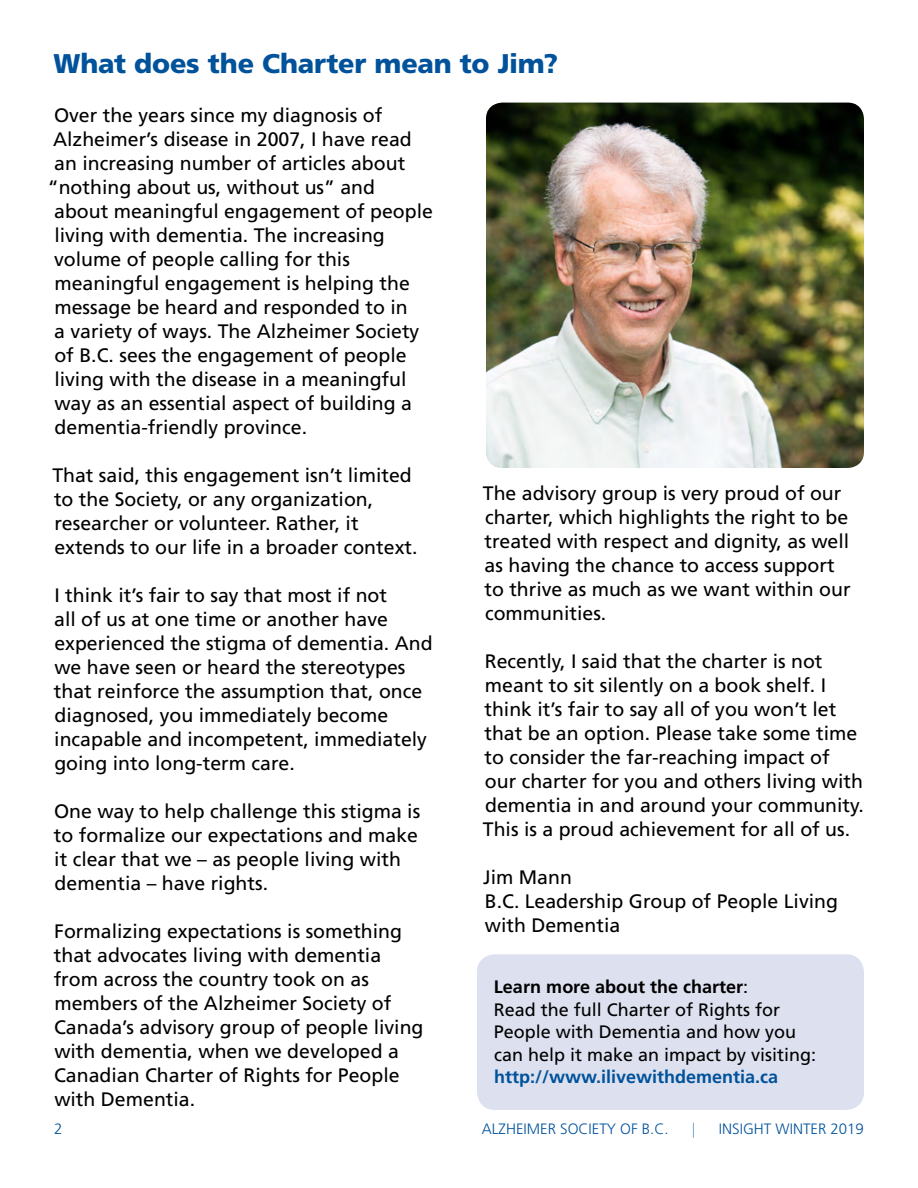
<style>
.page{position:relative;width:918px;height:1188px;background:#fff}
.page>*{position:absolute;margin:0;border:0;box-sizing:border-box;transform-origin:0 0}
.t1{font:900 27px "Frutiger LT Std";letter-spacing:-.005em;color:#00529b}
.t2{font:19.5px/24px "Frutiger LT Std";color:#000}
.t3{font:18px/22.5px "Frutiger LT Std";color:#000}
.t4{font:700 18px "Frutiger LT Std";color:#00529b}
.t5{font:300 15px "Frutiger LT Std";color:#00529b}
.t6{font:300 15px "Frutiger LT Std";color:#00529b;scale:.5 1}
.s1{font-weight:700}
</style>
<div class="page">
<div style="left:477px;top:954px;width:387px;height:156px;background:#dde0ef;border-radius:18px"></div>
<img style="left:486px;top:103px;width:378px;height:365px">
<h1 class="t1" style="left:53px;top:47px;width:506px">What does the Charter mean to Jim?</h1>
<p class="t2" style="left:54px;top:103px;width:330px">Over the years since my diagnosis of</p>
<p class="t2" style="left:53px;top:127px;width:360px">Alzheimer’s disease in 2007, I have read</p>
<p class="t2" style="left:54px;top:151px;width:353px">an increasing number of articles about</p>
<p class="t2" style="left:48px;top:175px;width:329px">“nothing about us, without us” and</p>
<p class="t2" style="left:54px;top:199px;width:380px">about meaningful engagement of people</p>
<p class="t2" style="left:54px;top:223px;width:332px">living with dementia. The increasing</p>
<p class="t2" style="left:54px;top:247px;width:297px">volume of people calling for this</p>
<p class="t2" style="left:54px;top:271px;width:357px">meaningful engagement is helping the</p>
<p class="t2" style="left:54px;top:295px;width:355px">message be heard and responded to in</p>
<p class="t2" style="left:54px;top:319px;width:367px">a variety of ways. The Alzheimer Society</p>
<p class="t2" style="left:54px;top:343px;width:354px">of B.C. sees the engagement of people</p>
<p class="t2" style="left:54px;top:367px;width:354px">living with the disease in a meaningful</p>
<p class="t2" style="left:54px;top:391px;width:359px">way as an essential aspect of building a</p>
<p class="t2" style="left:55px;top:415px;width:254px">dementia-friendly province.</p>
<p class="t2" style="left:52px;top:463px;width:367px">That said, this engagement isn’t limited to the Society, or any organization, researcher or volunteer. Rather, it extends to our life in a broader context.</p>
<p class="t2" style="left:54px;top:583px;width:380px">I think it’s fair to say that most if not<br>all of us at one time or another have experienced the stigma of dementia. And we have seen or heard the stereotypes that reinforce the assumption that, once diagnosed, you immediately become incapable and incompetent, immediately going into long-term care.</p>
<p class="t2" style="left:54px;top:799px;width:368px">One way to help challenge this stigma is to formalize our expectations and make it clear that we – as people living with dementia – have rights.</p>
<p class="t2" style="left:54px;top:919px;width:371px">Formalizing expectations is something that advocates living with dementia from across the country took on as members of the Alzheimer Society of Canada’s advisory group of people living with dementia, when we developed a Canadian Charter of Rights for People with Dementia.</p>
<p class="t2" style="left:483px;top:481px;width:369px">The advisory group is very proud of our charter, which highlights the right to be treated with respect and dignity, as well as having the chance to access support to thrive as much as we want within our communities.</p>
<p class="t2" style="left:483px;top:649px;width:383px">Recently, I said that the charter is not meant to sit silently on a book shelf. I think it’s fair to say all of you won’t let that be an option. Please take some time to consider the far-reaching impact of our charter for you and others living with dementia in and around your community.<br>This is a proud achievement for all of us.</p>
<p class="t2" style="left:483px;top:865px;width:356px">Jim Mann<br>B.C. Leadership Group of People Living with Dementia</p>
<p class="t3" style="left:494px;top:976px;width:324px"><span class="s1">Learn more about the charter</span>:<br>Read the full Charter of Rights for People with Dementia and how you can help it make an impact by visiting:</p>
<p class="t4" style="left:494px;top:1066px;width:286px">http://www.ilivewithdementia.ca</p>
<p class="t5" style="left:54px;top:1120px;width:10px">2</p>
<p class="t5" style="left:482px;top:1120px;width:188px">ALZHEIMER SOCIETY OF B.C.</p>
<p class="t6" style="left:693px;top:1120px;width:5px">|</p>
<p class="t5" style="left:719px;top:1120px;width:147px">INSIGHT WINTER 2019</p>
</div>
